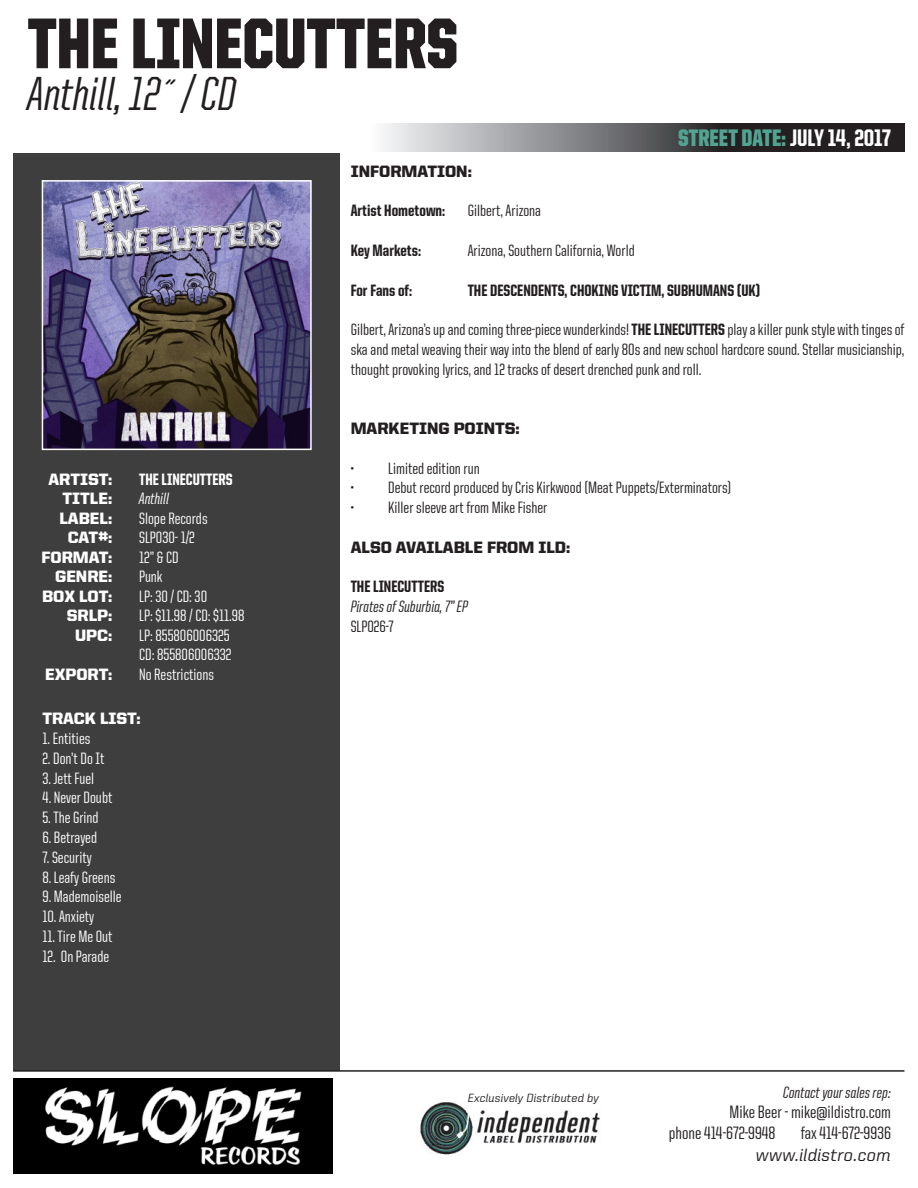
<style>
.page{position:relative;width:918px;height:1188px;background:#fff}
.page>*{position:absolute;margin:0;border:0;box-sizing:border-box;transform-origin:0 0}
.t1{font:900 72px "United Sans Cond";color:#231f20}
.t2{font:500 48px "United Italic Cond";color:#231f20}
.t3{font:900 24px "United Sans Cond";color:#52a391}
.t4{font:500 18px "United Sans Cond";color:#231f20}
.t5{font:500 18px "United Italic Reg";color:#231f20}
.t6{font:500 16.5px/19.8px "United Sans Cond";color:#231f20;text-align:justify}
.t7{font:500 16.5px "United Sans Cond";color:#fff}
.t8{font:800 16.5px "United Sans Cond";color:#231f20}
.t9{font:900 16.5px "United Sans Reg";color:#fff}
.t10{font:900 16.5px "United Sans Reg";color:#231f20}
.t11{font:500 16.5px "United Italic Cond";color:#231f20}
.t12{font:800 16.5px "United Sans Cond";color:#fff}
.t13{font:500 16.5px "United Italic Cond";color:#fff}
.t14{font:500 12px "United Italic Reg";color:#231f20}
.s1{font-weight:800;color:#fff}
.s2{font-weight:800}
</style>
<div class="page">
<svg style="left:383px;top:124px;width:521px;height:28px;background:#69686a"></svg>
<div style="left:13px;top:153px;width:326px;height:917px;background:#3e3e3f"></div>
<img style="left:45px;top:183px;width:264px;height:264px">
<div style="left:42px;top:180px;width:270px;height:270px;border:2px solid #fff"></div>
<hr style="left:13px;top:1070px;width:891px;height:2px;background:#231f20">
<img style="left:420px;top:1102px;width:180px;height:53px">
<img style="left:13px;top:1078px;width:320px;height:95px">
<p class="t1" style="left:28px;top:5px;width:432px">THE LINECUTTERS</p>
<p class="t2" style="left:28px;top:70px;width:211px">Anthill, 12˝ / CD</p>
<p class="t3" style="left:678px;top:125px;width:214px">STREET DATE: <span class="s1">JULY 14, 2017</span></p>
<p class="t9" style="left:48px;top:470px;width:65px">ARTIST:</p>
<p class="t12" style="left:139px;top:470px;width:95px">THE LINECUTTERS</p>
<p class="t9" style="left:63px;top:489px;width:51px">TITLE:</p>
<p class="t13" style="left:139px;top:490px;width:32px">Anthill</p>
<p class="t9" style="left:59px;top:509px;width:54px">LABEL:</p>
<p class="t7" style="left:139px;top:510px;width:70px">Slope Records</p>
<p class="t9" style="left:68px;top:528px;width:46px">CAT#:</p>
<p class="t7" style="left:139px;top:529px;width:57px">SLP030- 1/2</p>
<p class="t9" style="left:42px;top:548px;width:72px">FORMAT:</p>
<p class="t7" style="left:139px;top:549px;width:41px">12” &amp; CD</p>
<p class="t9" style="left:55px;top:567px;width:59px">GENRE:</p>
<p class="t7" style="left:139px;top:568px;width:25px">Punk</p>
<p class="t9" style="left:42px;top:587px;width:72px">BOX LOT:</p>
<p class="t7" style="left:139px;top:588px;width:69px">LP: 30 / CD: 30</p>
<p class="t9" style="left:67px;top:606px;width:47px">SRLP:</p>
<p class="t7" style="left:139px;top:607px;width:107px">LP: $11.98 / CD: $11.98</p>
<p class="t9" style="left:75px;top:626px;width:39px">UPC:</p>
<p class="t7" style="left:139px;top:627px;width:92px">LP: 855806006325</p>
<p class="t7" style="left:139px;top:646px;width:94px">CD: 855806006332</p>
<p class="t9" style="left:45px;top:665px;width:69px">EXPORT:</p>
<p class="t7" style="left:139px;top:666px;width:76px">No Restrictions</p>
<p class="t9" style="left:42px;top:709px;width:100px">TRACK LIST:</p>
<p class="t7" style="left:42px;top:730px;width:49px">1. Entities</p>
<p class="t7" style="left:42px;top:750px;width:63px">2. Don’t Do It</p>
<p class="t7" style="left:42px;top:770px;width:53px">3. Jett Fuel</p>
<p class="t7" style="left:42px;top:789px;width:72px">4. Never Doubt</p>
<p class="t7" style="left:42px;top:809px;width:58px">5. The Grind</p>
<p class="t7" style="left:42px;top:829px;width:56px">6. Betrayed</p>
<p class="t7" style="left:42px;top:849px;width:51px">7. Security</p>
<p class="t7" style="left:42px;top:869px;width:74px">8. Leafy Greens</p>
<p class="t7" style="left:42px;top:888px;width:81px">9. Mademoiselle</p>
<p class="t7" style="left:42px;top:908px;width:53px">10. Anxiety</p>
<p class="t7" style="left:42px;top:928px;width:72px">11. Tire Me Out</p>
<p class="t7" style="left:42px;top:948px;width:68px">12. On Parade</p>
<p class="t10" style="left:351px;top:162px;width:123px">INFORMATION:</p>
<p class="t8" style="left:351px;top:202px;width:96px">Artist Hometown:</p>
<p class="t6" style="left:468px;top:201px;width:75px">Gilbert, Arizona</p>
<p class="t8" style="left:351px;top:242px;width:72px">Key Markets:</p>
<p class="t6" style="left:468px;top:241px;width:169px">Arizona, Southern California, World</p>
<p class="t8" style="left:351px;top:281px;width:63px">For Fans of:</p>
<p class="t8" style="left:468px;top:281px;width:294px">THE DESCENDENTS, CHOKING VICTIM, SUBHUMANS (UK)</p>
<p class="t6" style="left:351px;top:320px;width:555px">Gilbert, Arizona’s up and coming three-piece wunderkinds! <span class="s2">THE LINECUTTERS</span> play a killer punk style with tinges of ska and metal weaving their way into the blend of early 80s and new school hardcore sound. Stellar musicianship, thought provoking lyrics, and 12 tracks of desert drenched punk and roll.</p>
<p class="t10" style="left:351px;top:419px;width:171px">MARKETING POINTS:</p>
<p class="t6" style="left:351px;top:458px;width:130px">• Limited edition run</p>
<p class="t6" style="left:351px;top:478px;width:382px">• Debut record produced by Cris Kirkwood (Meat Puppets/Exterminators)</p>
<p class="t6" style="left:351px;top:498px;width:198px">• Killer sleeve art from Mike Fisher</p>
<p class="t10" style="left:351px;top:538px;width:221px">ALSO AVAILABLE FROM ILD:</p>
<p class="t8" style="left:351px;top:578px;width:95px">THE LINECUTTERS</p>
<p class="t11" style="left:351px;top:598px;width:119px">Pirates of Suburbia, 7” EP</p>
<p class="t6" style="left:351px;top:616px;width:44px">SLP026-7</p>
<p class="t14" style="left:468px;top:1091px;width:133px">Exclusively Distributed by</p>
<p class="t11" style="left:783px;top:1084px;width:109px">Contact your sales rep:</p>
<p class="t4" style="left:730px;top:1103px;width:163px">Mike Beer - mike@ildistro.com</p>
<p class="t4" style="left:669px;top:1124px;width:108px">phone 414-672-9948</p>
<p class="t4" style="left:801px;top:1124px;width:92px">fax 414-672-9936</p>
<p class="t5" style="left:756px;top:1145px;width:137px">www.ildistro.com</p>
</div>
